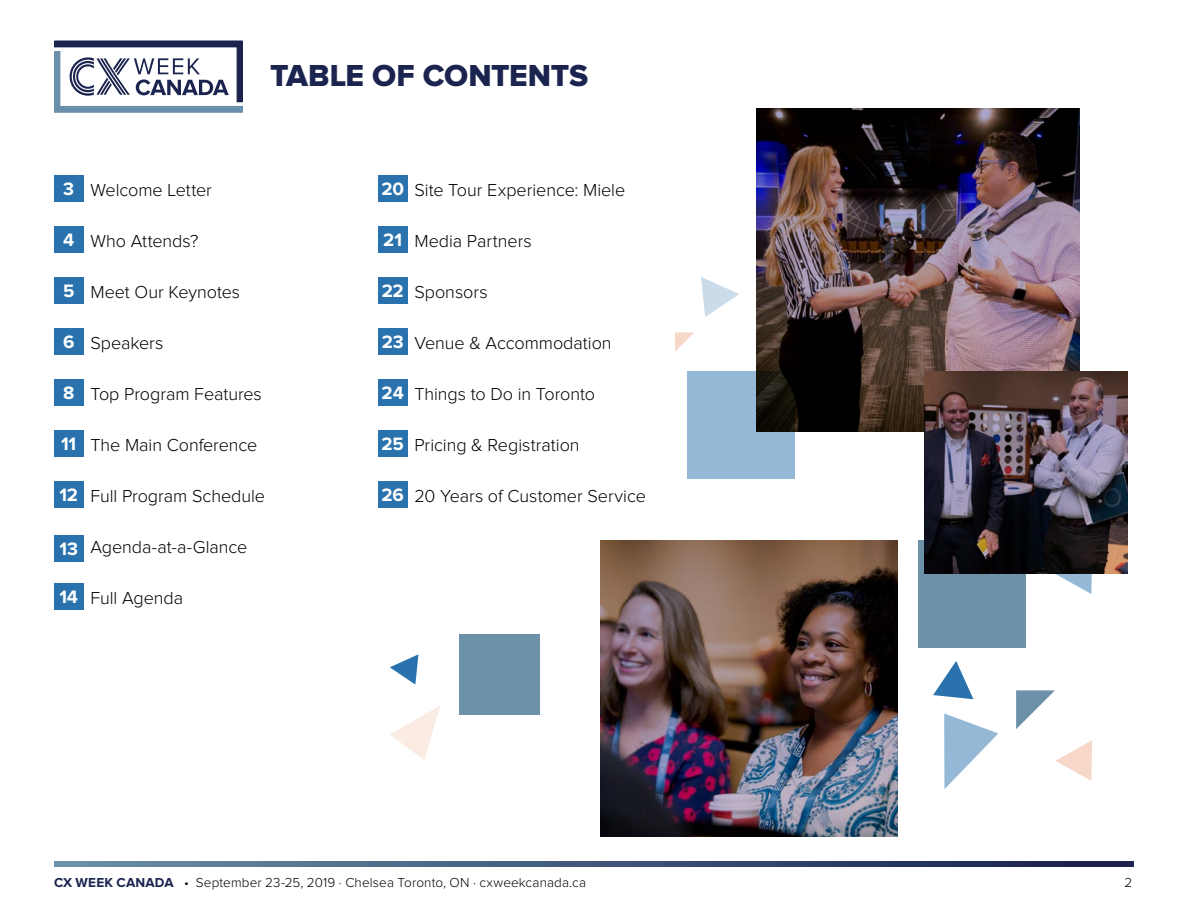
<style>
.page{position:relative;width:1188px;height:918px;background:#fff}
.page>*{position:absolute;margin:0;border:0;box-sizing:border-box;transform-origin:0 0}
.t1{font:31.5px "Proxima Nova Extrabld";letter-spacing:-.01em;color:#1b244e}
.t2{font:300 18px "Proxima Nova";letter-spacing:-.005em;color:#000}
.t3{font:300 13.5px "Proxima Nova";letter-spacing:.01em;color:#000}
.s1{font-weight:700;font-size:18.6px;color:#fff}
.s2{font-weight:700;color:#1b244e}
</style>
<div class="page">
<svg style="left:54px;top:861px;width:1080px;height:6px;background:#415778"></svg>
<svg style="left:54px;top:41px;width:189px;height:72px"></svg>
<img style="left:756px;top:108px;width:324px;height:324px">
<div style="left:54px;top:176px;width:30px;height:26px;background:#2972ad"></div>
<div style="left:54px;top:226px;width:30px;height:27px;background:#2972ad"></div>
<div style="left:54px;top:278px;width:30px;height:26px;background:#2972ad"></div>
<div style="left:54px;top:328px;width:30px;height:27px;background:#2972ad"></div>
<div style="left:54px;top:380px;width:30px;height:26px;background:#2972ad"></div>
<div style="left:54px;top:430px;width:30px;height:27px;background:#2972ad"></div>
<div style="left:54px;top:482px;width:30px;height:26px;background:#2972ad"></div>
<div style="left:54px;top:535px;width:30px;height:27px;background:#2972ad"></div>
<div style="left:54px;top:584px;width:30px;height:26px;background:#2972ad"></div>
<div style="left:378px;top:176px;width:30px;height:26px;background:#2972ad"></div>
<div style="left:378px;top:226px;width:30px;height:27px;background:#2972ad"></div>
<div style="left:378px;top:278px;width:30px;height:26px;background:#2972ad"></div>
<div style="left:378px;top:328px;width:30px;height:27px;background:#2972ad"></div>
<div style="left:378px;top:380px;width:30px;height:26px;background:#2972ad"></div>
<div style="left:378px;top:430px;width:30px;height:27px;background:#2972ad"></div>
<div style="left:378px;top:482px;width:30px;height:26px;background:#2972ad"></div>
<div style="left:918px;top:540px;width:108px;height:108px;background:#6c91a9"></div>
<div style="left:459px;top:634px;width:81px;height:82px;background:#6c91a9"></div>
<svg style="left:1016px;top:690px;width:39px;height:39px"></svg>
<svg style="left:944px;top:713px;width:54px;height:76px"></svg>
<svg style="left:933px;top:661px;width:40px;height:38px"></svg>
<svg style="left:1056px;top:740px;width:36px;height:41px"></svg>
<svg style="left:390px;top:706px;width:50px;height:54px"></svg>
<svg style="left:390px;top:654px;width:29px;height:31px"></svg>
<svg style="left:687px;top:371px;width:108px;height:108px;background:#7a96ad"></svg>
<svg style="left:701px;top:277px;width:38px;height:40px"></svg>
<svg style="left:675px;top:332px;width:19px;height:20px"></svg>
<svg style="left:1055px;top:574px;width:37px;height:20px"></svg>
<img style="left:601px;top:540px;width:297px;height:297px">
<img style="left:925px;top:371px;width:202px;height:203px">
<h1 class="t1" style="left:270px;top:61px;width:320px">TABLE OF CONTENTS</h1>
<p class="t2" style="left:63px;top:182px;width:150px"><span class="s1">3</span> Welcome Letter</p>
<p class="t2" style="left:63px;top:233px;width:137px"><span class="s1">4</span> Who Attends?</p>
<p class="t2" style="left:63px;top:284px;width:179px"><span class="s1">5</span> Meet Our Keynotes</p>
<p class="t2" style="left:63px;top:335px;width:102px"><span class="s1">6</span> Speakers</p>
<p class="t2" style="left:63px;top:386px;width:200px"><span class="s1">8</span> Top Program Features</p>
<p class="t2" style="left:61px;top:437px;width:198px"><span class="s1">11</span> The Main Conference</p>
<p class="t2" style="left:59px;top:488px;width:207px"><span class="s1">12</span> Full Program Schedule</p>
<p class="t2" style="left:59px;top:539px;width:189px"><span class="s1">13</span> Agenda-at-a-Glance</p>
<p class="t2" style="left:59px;top:590px;width:125px"><span class="s1">14</span> Full Agenda</p>
<p class="t2" style="left:381px;top:182px;width:245px"><span class="s1">20</span> Site Tour Experience: Miele</p>
<p class="t2" style="left:383px;top:233px;width:150px"><span class="s1">21</span> Media Partners</p>
<p class="t2" style="left:382px;top:284px;width:107px"><span class="s1">22</span> Sponsors</p>
<p class="t2" style="left:382px;top:335px;width:231px"><span class="s1">23</span> Venue &amp; Accommodation</p>
<p class="t2" style="left:382px;top:386px;width:215px"><span class="s1">24</span> Things to Do in Toronto</p>
<p class="t2" style="left:382px;top:437px;width:200px"><span class="s1">25</span> Pricing &amp; Registration</p>
<p class="t2" style="left:382px;top:488px;width:266px"><span class="s1">26</span> 20 Years of Customer Service</p>
<p class="t3" style="left:54px;top:876px;width:534px"><span class="s2">CX WEEK CANADA</span> • September 23-25, 2019 · Chelsea Toronto, ON · cxweekcanada.ca</p>
<p class="t3" style="left:1125px;top:876px;width:9px">2</p>
</div>
